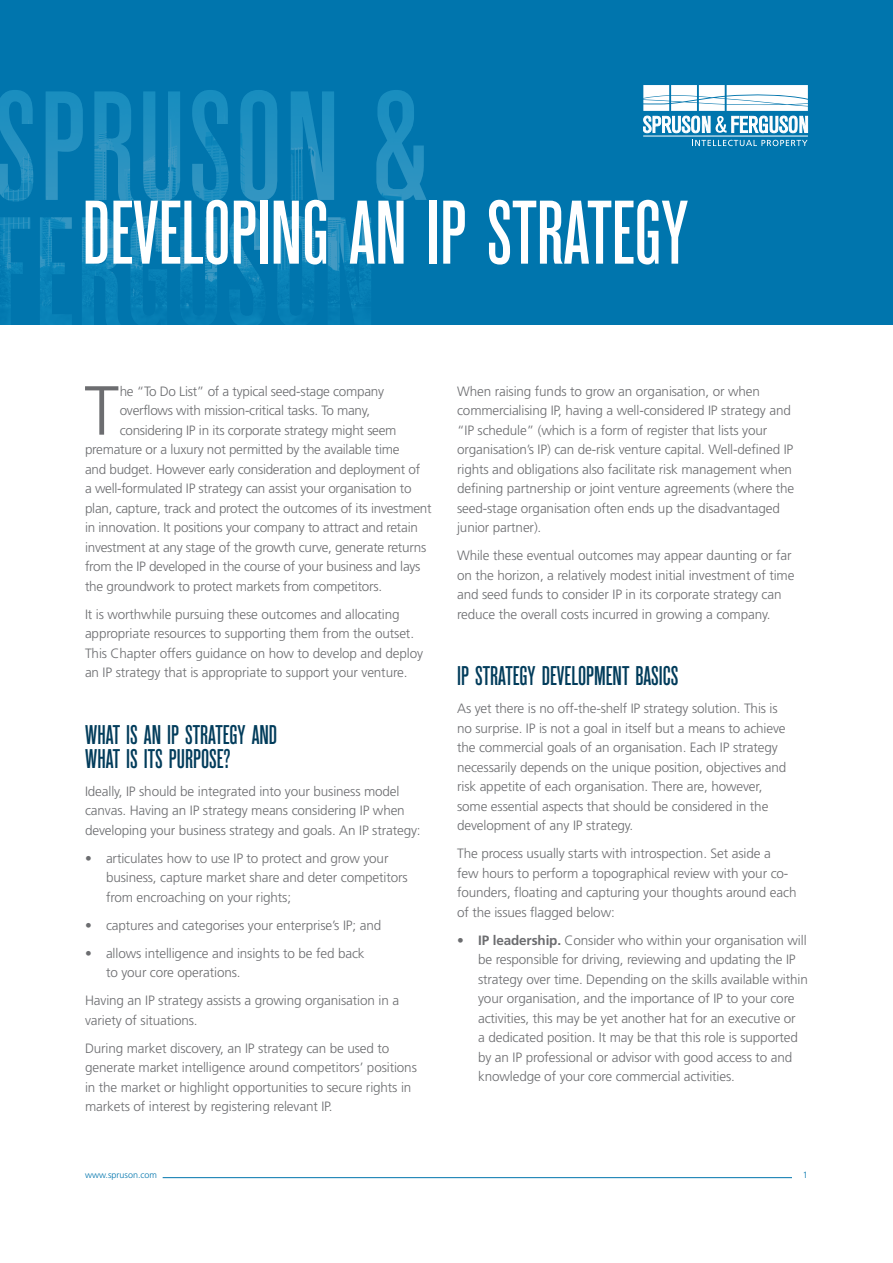
<style>
.page{position:relative;width:893px;height:1263px;background:#fff}
.page>*{position:absolute;margin:0;border:0;box-sizing:border-box;transform-origin:0 0}
.t1{font:500 90px "Reforma Grotesk";color:#fff}
.BODY_TEXT{font:300 69.3px "Frutiger";color:#6c6d70}
.HEADING{font:500 27px/24px "Reforma Grotesk";color:#023c5b}
.BODY_TEXT-2{font:300 13.5px/19.5px "Frutiger";letter-spacing:-.01em;color:#6c6d70}
.BODY_TEXT_FIRST_LINE{font:300 13.5px/19.5px "Frutiger";letter-spacing:-.01em;color:#6c6d70}
.t2{font:300 9px "Frutiger";color:#0075ad}
.s1{font-weight:700}
</style>
<div class="page">
<div style="left:0;top:0;width:893px;height:325px;background:#0075ad"></div>
<img style="left:0;top:216px;width:371px;height:109px">
<img style="left:0;top:90px;width:427px;height:111px">
<hr style="left:643px;top:136px;width:165px;height:1px;background:#fff">
<svg style="left:692px;top:140px;width:115px;height:6px"></svg>
<svg style="left:643px;top:85px;width:165px;height:48px"></svg>
<hr style="left:163px;top:1177px;width:629px;height:1px;background:#0075ad">
<h1 class="t1" style="left:82px;top:185px;width:607px">DEVELOPING AN IP STRATEGY</h1>
<p class="BODY_TEXT" style="left:84px;top:371px;width:36px">T</p>
<p class="BODY_TEXT-2" style="left:120px;top:381px;width:266px">he “To Do List” of a typical seed-stage company</p>
<p class="BODY_TEXT-2" style="left:120px;top:401px;width:252px">overflows with mission-critical tasks. To many,</p>
<p class="BODY_TEXT-2" style="left:120px;top:420px;width:278px">considering IP in its corporate strategy might seem</p>
<p class="BODY_TEXT-2" style="left:85px;top:440px;width:316px">premature or a luxury not permitted by the available time</p>
<p class="BODY_TEXT-2" style="left:85px;top:459px;width:337px">and budget. However early consideration and deployment of</p>
<p class="BODY_TEXT-2" style="left:85px;top:479px;width:328px">a well-formulated IP strategy can assist your organisation to</p>
<p class="BODY_TEXT-2" style="left:85px;top:498px;width:348px">plan, capture, track and protect the outcomes of its investment</p>
<p class="BODY_TEXT-2" style="left:85px;top:518px;width:334px">in innovation. It positions your company to attract and retain</p>
<p class="BODY_TEXT-2" style="left:85px;top:537px;width:343px">investment at any stage of the growth curve, generate returns</p>
<p class="BODY_TEXT-2" style="left:85px;top:557px;width:337px">from the IP developed in the course of your business and lays</p>
<p class="BODY_TEXT-2" style="left:85px;top:576px;width:299px">the groundwork to protect markets from competitors.</p>
<p class="BODY_TEXT-2" style="left:85px;top:604px;width:340px">It is worthwhile pursuing these outcomes and allocating appropriate resources to supporting them from the outset.<br>This Chapter offers guidance on how to develop and deploy an IP strategy that is appropriate to support your venture.</p>
<p class="HEADING" style="left:85px;top:723px;width:194px">WHAT IS AN IP STRATEGY AND<br>WHAT IS ITS PURPOSE?</p>
<p class="BODY_TEXT_FIRST_LINE" style="left:85px;top:781px;width:337px">Ideally, IP should be integrated into your business model canvas. Having an IP strategy means considering IP when developing your business strategy and goals. An IP strategy:</p>
<p class="BODY_TEXT-2" style="left:106px;top:848px;width:303px;text-indent:-21px">• articulates how to use IP to protect and grow your business, capture market share and deter competitors from encroaching on your rights;</p>
<p class="BODY_TEXT-2" style="left:85px;top:915px;width:298px">• captures and categorises your enterprise’s IP; and</p>
<p class="BODY_TEXT-2" style="left:106px;top:943px;width:260px;text-indent:-21px">• allows intelligence and insights to be fed back to your core operations.</p>
<p class="BODY_TEXT-2" style="left:85px;top:991px;width:316px">Having an IP strategy assists a growing organisation in a variety of situations.</p>
<p class="BODY_TEXT-2" style="left:85px;top:1038px;width:333px">During market discovery, an IP strategy can be used to generate market intelligence around competitors’ positions in the market or highlight opportunities to secure rights in markets of interest by registering relevant IP.</p>
<p class="BODY_TEXT-2" style="left:457px;top:381px;width:339px">When raising funds to grow an organisation, or when commercialising IP, having a well-considered IP strategy and “IP schedule” (which is a form of register that lists your organisation’s IP) can de-risk venture capital. Well-defined IP rights and obligations also facilitate risk management when defining partnership or joint venture agreements (where the seed-stage organisation often ends up the disadvantaged junior partner).</p>
<p class="BODY_TEXT-2" style="left:457px;top:546px;width:339px">While these eventual outcomes may appear daunting or far on the horizon, a relatively modest initial investment of time and seed funds to consider IP in its corporate strategy can reduce the overall costs incurred in growing a company.</p>
<p class="HEADING" style="left:457px;top:665px;width:223px">IP STRATEGY DEVELOPMENT BASICS</p>
<p class="BODY_TEXT_FIRST_LINE" style="left:457px;top:699px;width:331px">As yet there is no off-the-shelf IP strategy solution. This is no surprise. IP is not a goal in itself but a means to achieve the commercial goals of an organisation. Each IP strategy necessarily depends on the unique position, objectives and risk appetite of each organisation. There are, however, some essential aspects that should be considered in the development of any IP strategy.</p>
<p class="BODY_TEXT-2" style="left:457px;top:844px;width:341px">The process usually starts with introspection. Set aside a<br>few hours to perform a topographical review with your co&shy;founders, floating and capturing your thoughts around each of the issues flagged below:</p>
<p class="BODY_TEXT-2" style="left:478px;top:930px;width:331px;text-indent:-21px"><span class="s1">• IP leadership.</span> Consider who within your organisation will be responsible for driving, reviewing and updating the IP strategy over time. Depending on the skills available within your organisation, and the importance of IP to your core activities, this may be yet another hat for an executive or<br>a dedicated position. It may be that this role is supported by an IP professional or advisor with good access to and knowledge of your core commercial activities.</p>
<p class="t2" style="left:85px;top:1170px;width:74px">www.spruson.com</p>
<p class="t2" style="left:803px;top:1170px;width:7px">1</p>
</div>
